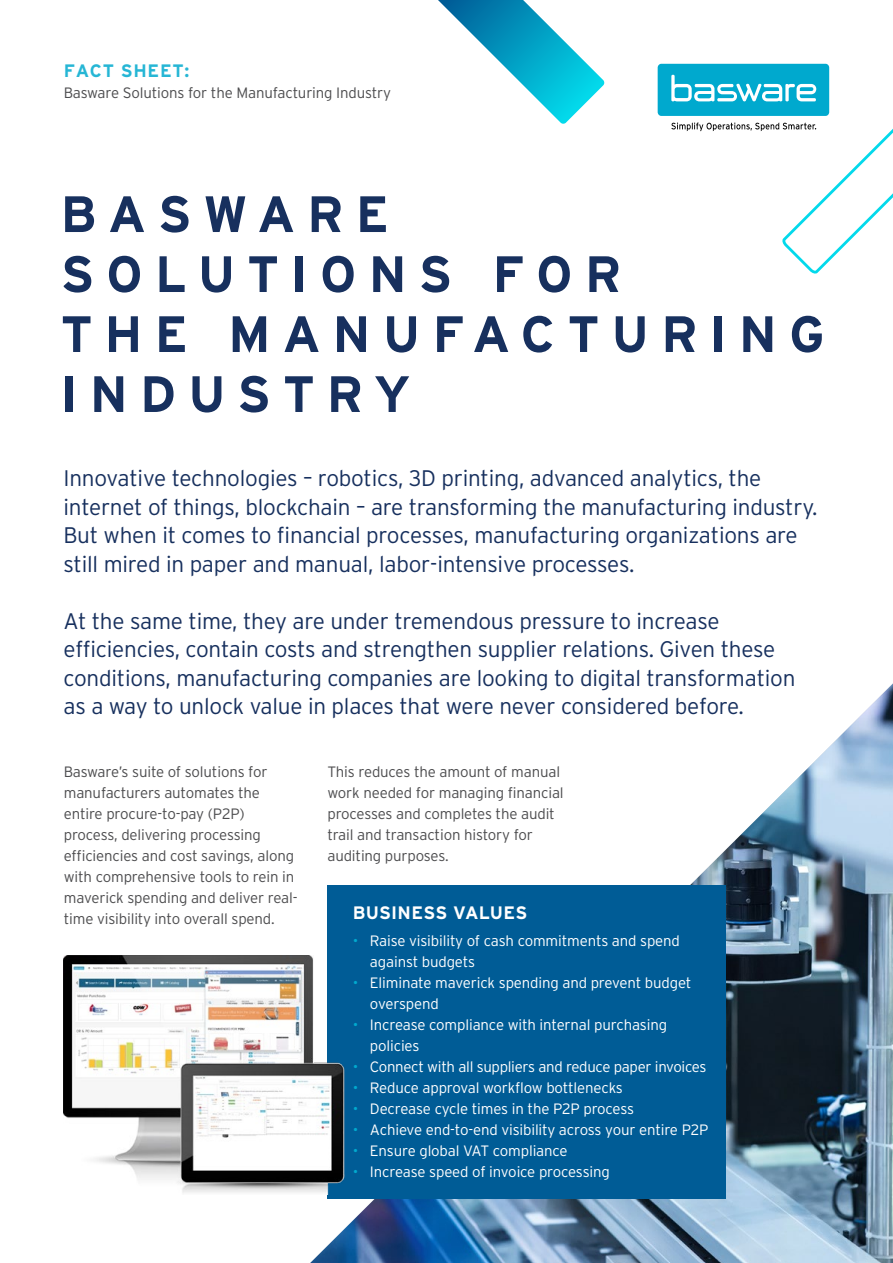
<style>
.page{position:relative;width:893px;height:1263px;background:#fff}
.page>*{position:absolute;margin:0;border:0;box-sizing:border-box;transform-origin:0 0}
.t1{font:700 51px/60px "Interstate";letter-spacing:.23em;color:#17305e}
.t2{font:300 22.5px/28.5px "Interstate";letter-spacing:-.01em;color:#17305e}
.t3{font:700 18px "Interstate";letter-spacing:.01em;color:#fff}
.t4{font:700 18px "Interstate";letter-spacing:.04em;color:#26b6d5}
.t5{font:300 15px/21px "Interstate";letter-spacing:-.01em;color:#4d4d4f}
.t6{font:300 15px/21px "Interstate";letter-spacing:-.01em;color:#fff}
.s1{color:#00a9ce}
</style>
<div class="page">
<img style="left:310px;top:683px;width:583px;height:580px">
<svg style="left:438px;top:0;width:167px;height:124px"></svg>
<div style="left:658px;top:64px;width:171px;height:52px;background:#00a9ce;border-radius:4px"></div>
<svg style="left:671px;top:63px;width:222px;height:211px"></svg>
<div style="left:327px;top:885px;width:399px;height:314px;background:#005c96"></div>
<img style="left:64px;top:956px;width:281px;height:239px">
<p class="t4" style="left:64px;top:61px;width:127px">FACT SHEET:</p>
<p class="t5" style="left:64px;top:82px;width:329px">Basware Solutions for the Manufacturing Industry</p>
<h1 class="t1" style="left:61px;top:184px;width:766px">BASWARE<br>SOLUTIONS FOR<br>THE MANUFACTURING<br>INDUSTRY</h1>
<p class="t2" style="left:64px;top:464px;width:755px">Innovative technologies – robotics, 3D printing, advanced analytics, the internet of things, blockchain – are transforming the manufacturing industry.<br>But when it comes to financial processes, manufacturing organizations are still mired in paper and manual, labor-intensive processes.</p>
<p class="t2" style="left:64px;top:606px;width:733px">At the same time, they are under tremendous pressure to increase efficiencies, contain costs and strengthen supplier relations. Given these conditions, manufacturing companies are looking to digital transformation as a way to unlock value in places that were never considered before.</p>
<p class="t5" style="left:64px;top:761px;width:235px">Basware’s suite of solutions for manufacturers automates the entire procure-to-pay (P2P) process, delivering processing efficiencies and cost savings, along with comprehensive tools to rein in maverick spending and deliver real&shy;time visibility into overall spend.</p>
<p class="t5" style="left:327px;top:761px;width:238px">This reduces the amount of manual work needed for managing financial processes and completes the audit trail and transaction history for auditing purposes.</p>
<p class="t3" style="left:353px;top:902px;width:176px">BUSINESS VALUES</p>
<p class="t6" style="left:370px;top:930px;width:312px;text-indent:-17px"><span class="s1">•</span> Raise visibility of cash commitments and spend against budgets</p>
<p class="t6" style="left:370px;top:972px;width:323px;text-indent:-17px"><span class="s1">•</span> Eliminate maverick spending and prevent budget overspend</p>
<p class="t6" style="left:370px;top:1014px;width:299px;text-indent:-17px"><span class="s1">•</span> Increase compliance with internal purchasing policies</p>
<p class="t6" style="left:353px;top:1056px;width:355px"><span class="s1">•</span> Connect with all suppliers and reduce paper invoices</p>
<p class="t6" style="left:353px;top:1077px;width:271px"><span class="s1">•</span> Reduce approval workflow bottlenecks</p>
<p class="t6" style="left:353px;top:1098px;width:283px"><span class="s1">•</span> Decrease cycle times in the P2P process</p>
<p class="t6" style="left:353px;top:1119px;width:357px"><span class="s1">•</span> Achieve end-to-end visibility across your entire P2P</p>
<p class="t6" style="left:353px;top:1140px;width:216px"><span class="s1">•</span> Ensure global VAT compliance</p>
<p class="t6" style="left:353px;top:1161px;width:258px"><span class="s1">•</span> Increase speed of invoice processing</p>
</div>
